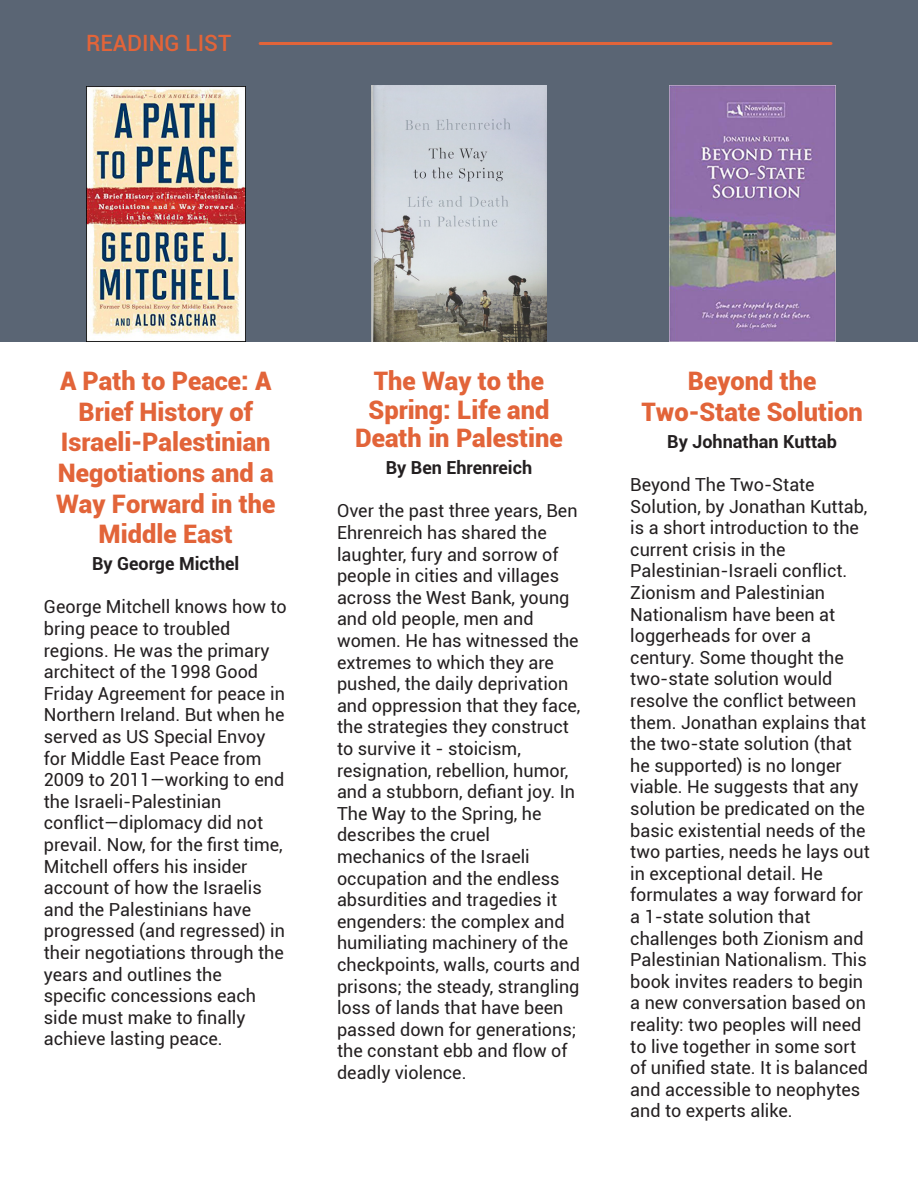
<style>
.page{position:relative;width:918px;height:1188px;background:#fff}
.page>*{position:absolute;margin:0;border:0;box-sizing:border-box;transform-origin:0 0}
.t1{font:900 25.5px/30.6px "Roboto";color:#e26439;text-align:center}
.t2{font:500 22.5px "Roboto";color:#e26439}
.t3{font:18px/21.6px "Roboto";color:#231f20}
.t4{font:700 18px "Roboto";color:#231f20}
</style>
<div class="page">
<div style="left:0;top:0;width:918px;height:341px;background:#5a6574"></div>
<hr style="left:260px;top:42px;width:571px;height:3px;background:#e26439">
<img style="left:86px;top:86px;width:159px;height:255px">
<img style="left:372px;top:86px;width:174px;height:255px">
<img style="left:669px;top:86px;width:166px;height:255px">
<p class="t2" style="left:86px;top:27px;width:147px">READING LIST</p>
<h1 class="t1" style="left:56px;top:365px;width:221px">A Path to Peace: A<br>Brief History of<br>Israeli-Palestinian<br>Negotiations and a<br>Way Forward in the<br>Middle East</h1>
<p class="t4" style="left:92px;top:551px;width:149px">By George Micthel</p>
<p class="t3" style="left:44px;top:596px;width:244px">George Mitchell knows how to bring peace to troubled regions. He was the primary architect of the 1998 Good<br>Friday Agreement for peace in<br>Northern Ireland. But when he served as US Special Envoy for Middle East Peace from<br>2009 to 2011—working to end the Israeli-Palestinian conflict—diplomacy did not prevail. Now, for the first time,<br>Mitchell offers his insider account of how the Israelis and the Palestinians have progressed (and regressed) in their negotiations through the years and outlines the specific concessions each side must make to finally achieve lasting peace.</p>
<h1 class="t1" style="left:355px;top:366px;width:209px;line-height:28.5px">The Way to the<br>Spring: Life and<br>Death in Palestine</h1>
<p class="t4" style="left:386px;top:455px;width:148px">By Ben Ehrenreich</p>
<p class="t3" style="left:337px;top:500px;width:245px">Over the past three years, Ben<br>Ehrenreich has shared the laughter, fury and sorrow of people in cities and villages across the West Bank, young and old people, men and women. He has witnessed the extremes to which they are pushed, the daily deprivation and oppression that they face, the strategies they construct to survive it - stoicism, resignation, rebellion, humor, and a stubborn, defiant joy. In<br>The Way to the Spring, he describes the cruel mechanics of the Israeli occupation and the endless absurdities and tragedies it engenders: the complex and humiliating machinery of the checkpoints, walls, courts and prisons; the steady, strangling loss of lands that have been passed down for generations; the constant ebb and flow of deadly violence.</p>
<h1 class="t1" style="left:642px;top:365px;width:223px">Beyond the<br>Two-State Solution</h1>
<p class="t4" style="left:667px;top:429px;width:171px">By Johnathan Kuttab</p>
<p class="t3" style="left:630px;top:473px;width:241px">Beyond The Two-State<br>Solution, by Jonathan Kuttab, is a short introduction to the current crisis in the<br>Palestinian-Israeli conflict.<br>Zionism and Palestinian<br>Nationalism have been at loggerheads for over a century. Some thought the two-state solution would resolve the conflict between them. Jonathan explains that the two-state solution (that he supported) is no longer viable. He suggests that any solution be predicated on the basic existential needs of the two parties, needs he lays out in exceptional detail. He formulates a way forward for a 1-state solution that challenges both Zionism and<br>Palestinian Nationalism. This book invites readers to begin a new conversation based on reality: two peoples will need to live together in some sort of unified state. It is balanced and accessible to neophytes and to experts alike.</p>
</div>
